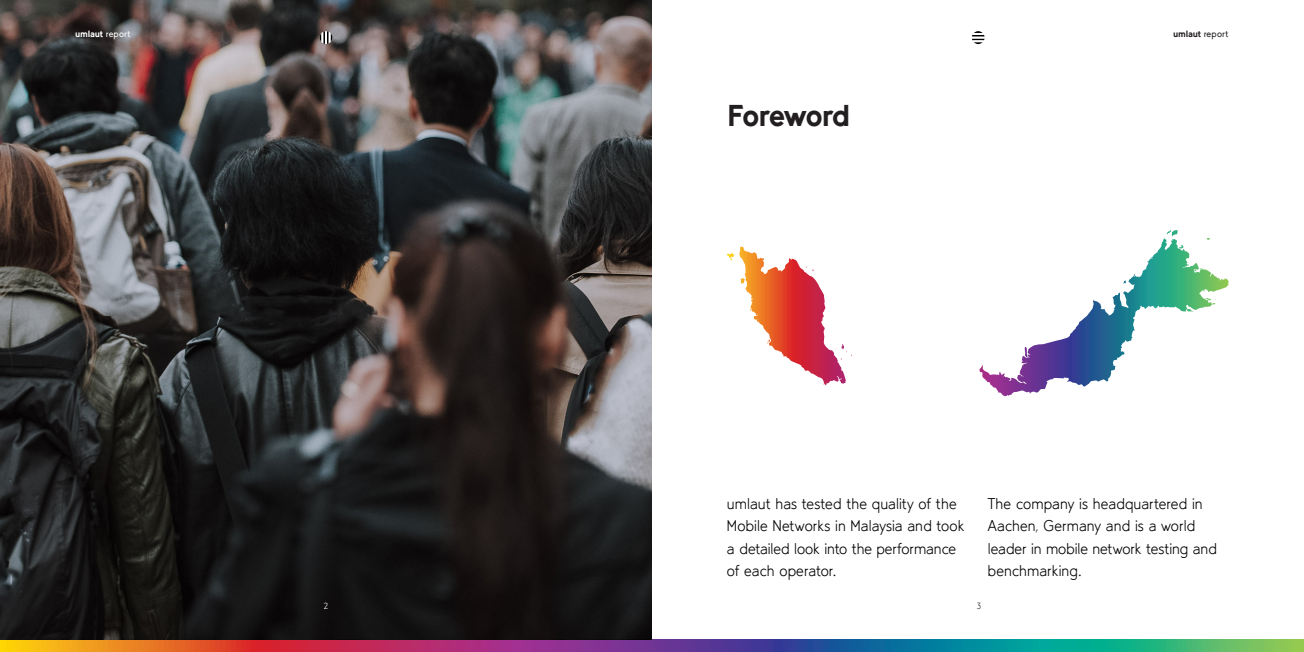
<style>
.page{position:relative;width:1304px;height:652px;background:#fff}
.page>*{position:absolute;margin:0;border:0;box-sizing:border-box;transform-origin:0 0}
.Headline___M{font:900 30px "Umlaut Tilde";letter-spacing:-.06em;color:#231f20}
.Text___L_Raster{font:300 15.5px/22.5px "Tilde";color:#000001}
.t1{font:900 9px "Tilde";letter-spacing:-.03em;color:#fff}
.t2{font:900 9px "Tilde";letter-spacing:-.03em;color:#231f20}
.Pagenumber{font:300 9px "Tilde";color:#fff}
.t3{font:300 9px "Tilde";color:#231f20}
.s1{font-weight:400}
</style>
<div class="page">
<svg style="left:0;top:639px;width:1304px;height:13px;background:#72666b"></svg>
<svg style="left:739px;top:247px;width:107px;height:138px"></svg>
<svg style="left:1028px;top:230px;width:182px;height:119px"></svg>
<img style="left:0;top:0;width:652px;height:639px">
<svg style="left:320px;top:31px;width:12px;height:13px"></svg>
<svg style="left:972px;top:31px;width:13px;height:13px"></svg>
<p class="t1" style="left:75px;top:29px;width:57px">umlaut <span class="s1">report</span></p>
<p class="t2" style="left:1173px;top:29px;width:57px">umlaut <span class="s1">report</span></p>
<p class="Headline___M" style="left:727px;top:97px;width:125px">Foreword</p>
<p class="Text___L_Raster" style="left:727px;top:492px;width:239px">umlaut has tested the quality of the<br>Mobile Networks in Malaysia and took a detailed look into the performance of each operator.</p>
<p class="Text___L_Raster" style="left:988px;top:492px;width:231px">The company is headquartered in<br>Aachen, Germany and is a world leader in mobile network testing and benchmarking.</p>
<p class="Pagenumber" style="left:324px;top:601px;width:6px">2</p>
<p class="t3" style="left:977px;top:601px;width:6px">3</p>
</div>
